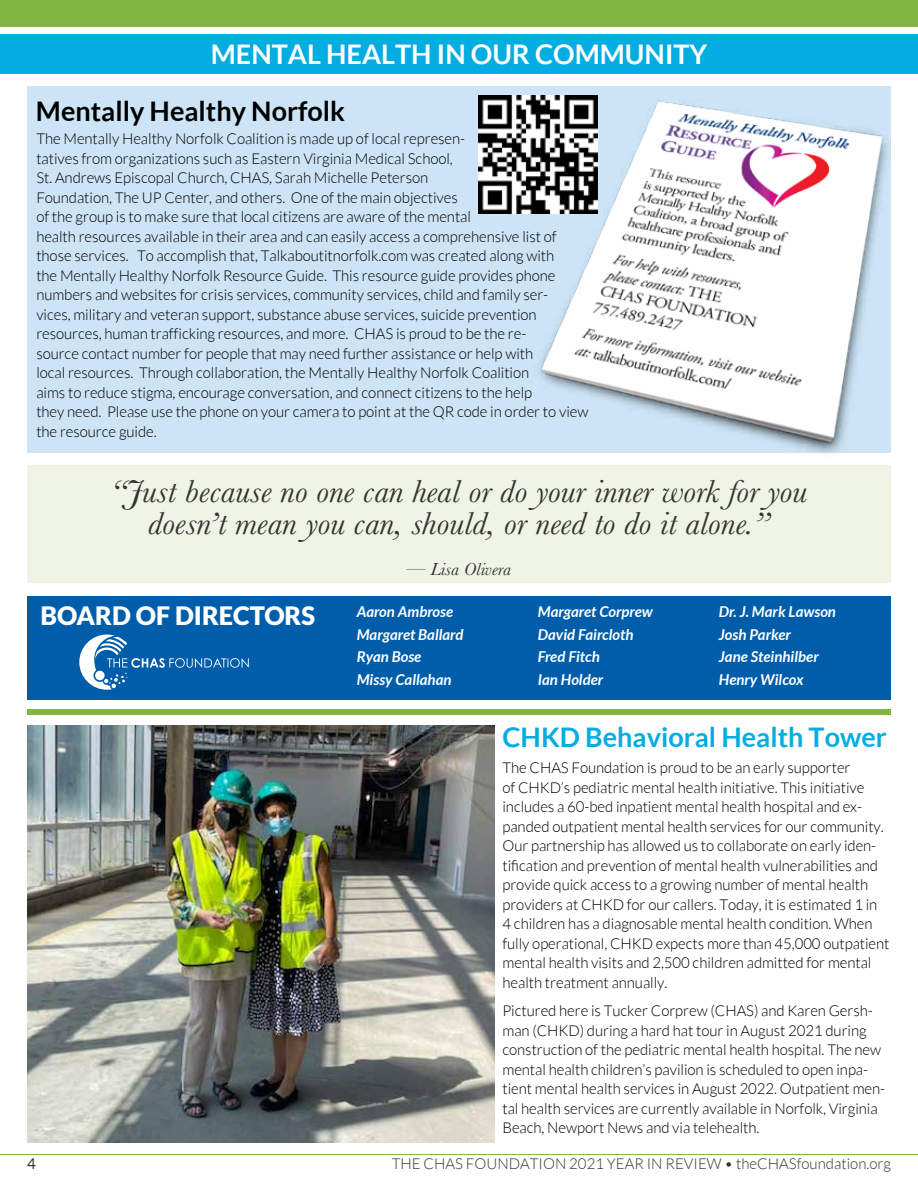
<style>
.page{position:relative;width:918px;height:1188px;background:#fff}
.page>*{position:absolute;margin:0;border:0;box-sizing:border-box;transform-origin:0 0}
.t1{font:italic 33px/31.5px "Baskerville";color:#343433;text-align:center;scale:1.05 1}
.t2{font:700 27px "Lato";color:#fff}
.t3{font:700 27px "Lato";color:#03ade1}
.t4{font:700 27px "Lato";color:#000}
.t5{font:900 25.35px "Lato";color:#fff}
.t6{font:italic 18px "Baskerville";color:#343433;scale:1.05 1}
.t7{font:300 15px/19.5px "Lato";letter-spacing:-.005em;color:#000}
.t8{font:italic 700 15px/22.4px "Lato";color:#fff}
.t9{font:300 15px "Lato";color:#343433}
.t10{font:15px "Lato";color:#343433}
</style>
<div class="page">
<hr style="left:0;top:1154px;width:918px;height:1px;background:#80b641">
<div style="left:0;top:0;width:918px;height:27px;background:#80b641"></div>
<div style="left:0;top:34px;width:918px;height:40px;background:#03ade1"></div>
<div style="left:27px;top:710px;width:864px;height:5px;background:#80b641"></div>
<div style="left:27px;top:86px;width:864px;height:367px;background:#cce4f6"></div>
<img style="left:536px;top:100px;width:352px;height:353px">
<img style="left:27px;top:725px;width:468px;height:418px">
<div style="left:27px;top:596px;width:864px;height:104px;background:#005daa"></div>
<svg style="left:79px;top:635px;width:170px;height:55px"></svg>
<div style="left:27px;top:466px;width:864px;height:117px;background:#eff4e6"></div>
<img style="left:479px;top:95px;width:119px;height:119px">
<h2 class="t2" style="left:211px;top:39px;width:498px">MENTAL HEALTH IN OUR COMMUNITY</h2>
<h2 class="t4" style="left:36px;top:96px;width:311px">Mentally Healthy Norfolk</h2>
<p class="t7" style="left:36px;top:129px;width:554px">The Mentally Healthy Norfolk Coalition is made up of local represen-<br>tatives from organizations such as Eastern Virginia Medical School,<br>St. Andrews Episcopal Church, CHAS, Sarah Michelle Peterson<br>Foundation, The UP Center, and others. One of the main objectives<br>of the group is to make sure that local citizens are aware of the mental<br>health resources available in their area and can easily access a comprehensive list of those services. To accomplish that, Talkaboutitnorfolk.com was created along with<br>the Mentally Healthy Norfolk Resource Guide. This resource guide provides phone numbers and websites for crisis services, community services, child and family ser-<br>vices, military and veteran support, substance abuse services, suicide prevention resources, human trafficking resources, and more. CHAS is proud to be the re-<br>source contact number for people that may need further assistance or help with<br>local resources. Through collaboration, the Mentally Healthy Norfolk Coalition<br>aims to reduce stigma, encourage conversation, and connect citizens to the help<br>they need. Please use the phone on your camera to point at the QR code in order to view the resource guide.</p>
<h1 class="t1" style="left:111px;top:476px;width:665px">“Just because no one can heal or do your inner work for you doesn’t mean you can, should, or need to do it alone.”</h1>
<p class="t6" style="left:407px;top:557px;width:101px">— Lisa Olivera</p>
<h3 class="t5" style="left:40px;top:600px;width:276px">BOARD OF DIRECTORS</h3>
<p class="t8" style="left:357px;top:601px;width:108px">Aaron Ambrose<br>Margaret Ballard<br>Ryan Bose<br>Missy Callahan</p>
<p class="t8" style="left:538px;top:601px;width:116px">Margaret Corprew<br>David Faircloth<br>Fred Fitch<br>Ian Holder</p>
<p class="t8" style="left:719px;top:601px;width:119px">Dr. J. Mark Lawson<br>Josh Parker<br>Jane Steinhilber<br>Henry Wilcox</p>
<h2 class="t3" style="left:503px;top:722px;width:386px">CHKD Behavioral Health Tower</h2>
<p class="t7" style="left:502px;top:758px;width:389px">The CHAS Foundation is proud to be an early supporter<br>of CHKD’s pediatric mental health initiative. This initiative includes a 60-bed inpatient mental health hospital and ex&shy;panded outpatient mental health services for our community.<br>Our partnership has allowed us to collaborate on early iden&shy;tification and prevention of mental health vulnerabilities and provide quick access to a growing number of mental health providers at CHKD for our callers. Today, it is estimated 1 in 4 children has a diagnosable mental health condition. When fully operational, CHKD expects more than 45,000 outpatient mental health visits and 2,500 children admitted for mental health treatment annually.</p>
<p class="t7" style="left:502px;top:1001px;width:384px">Pictured here is Tucker Corprew (CHAS) and Karen Gersh&shy;man (CHKD) during a hard hat tour in August 2021 during construction of the pediatric mental health hospital. The new mental health children’s pavilion is scheduled to open inpa&shy;tient mental health services in August 2022. Outpatient men&shy;tal health services are currently available in Norfolk, Virginia Beach, Newport News and via telehealth.</p>
<p class="t10" style="left:27px;top:1156px;width:10px">4</p>
<p class="t9" style="left:392px;top:1156px;width:501px">THE CHAS FOUNDATION 2021 YEAR IN REVIEW • theCHASfoundation.org</p>
</div>
